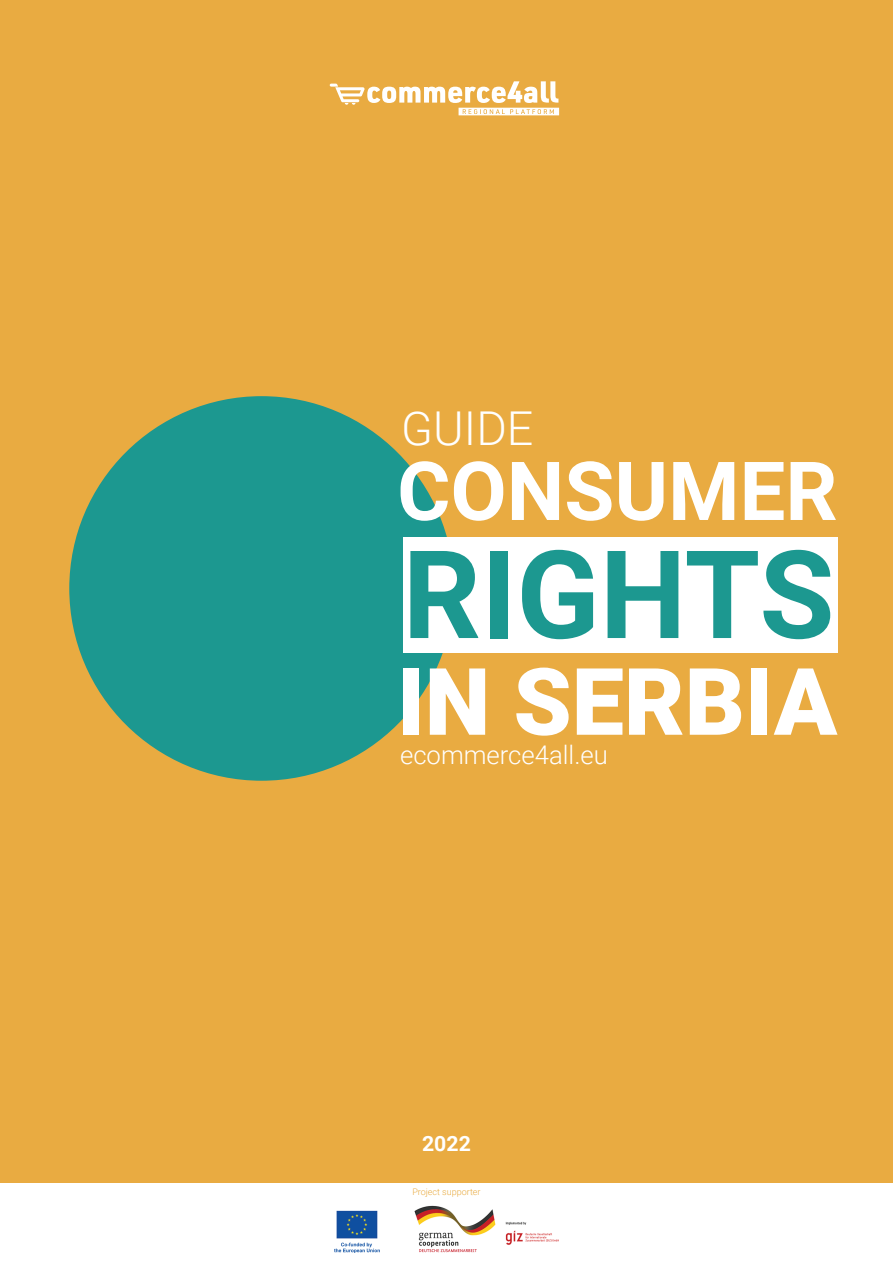
<style>
.page{position:relative;width:893px;height:1263px;background:#e9ab41}
.page>*{position:absolute;margin:0;border:0;box-sizing:border-box;transform-origin:0 0}
.t1{font:700 122.4px "Roboto";color:#1c9890}
.t2{font:900 93.15px "Roboto";color:#fff}
.t3{font:700 81.6px "Roboto";color:#fff}
.t4{font:300 46.65px "Roboto";color:#fff}
.t5{font:300 25.65px "Roboto";color:#fff}
.t6{font:700 21px "Roboto";color:#fff}
.t7{font:300 9px "Roboto";color:#e9ab41}
</style>
<div class="page">
<svg style="left:330px;top:81px;width:229px;height:34px"></svg>
<div style="left:0;top:1184px;width:893px;height:79px;background:#fff"></div>
<div style="left:69px;top:396px;width:385px;height:385px;background:#1c9890;border-radius:192px"></div>
<img style="left:335px;top:1205px;width:223px;height:47px">
<div style="left:403px;top:537px;width:434px;height:115px;background:#fff"></div>
<h3 class="t4" style="left:401px;top:396px;width:134px">GUIDE</h3>
<h3 class="t3" style="left:397px;top:434px;width:442px">CONSUMER</h3>
<h1 class="t1" style="left:403px;top:509px;width:433px">RIGHTS</h1>
<h2 class="t2" style="left:397px;top:636px;width:442px">IN SERBIA</h2>
<p class="t5" style="left:400px;top:737px;width:209px">ecommerce4all.eu</p>
<p class="t6" style="left:422px;top:1129px;width:50px">2022</p>
<p class="t7" style="left:412px;top:1185px;width:70px">Project supporter</p>
</div>
